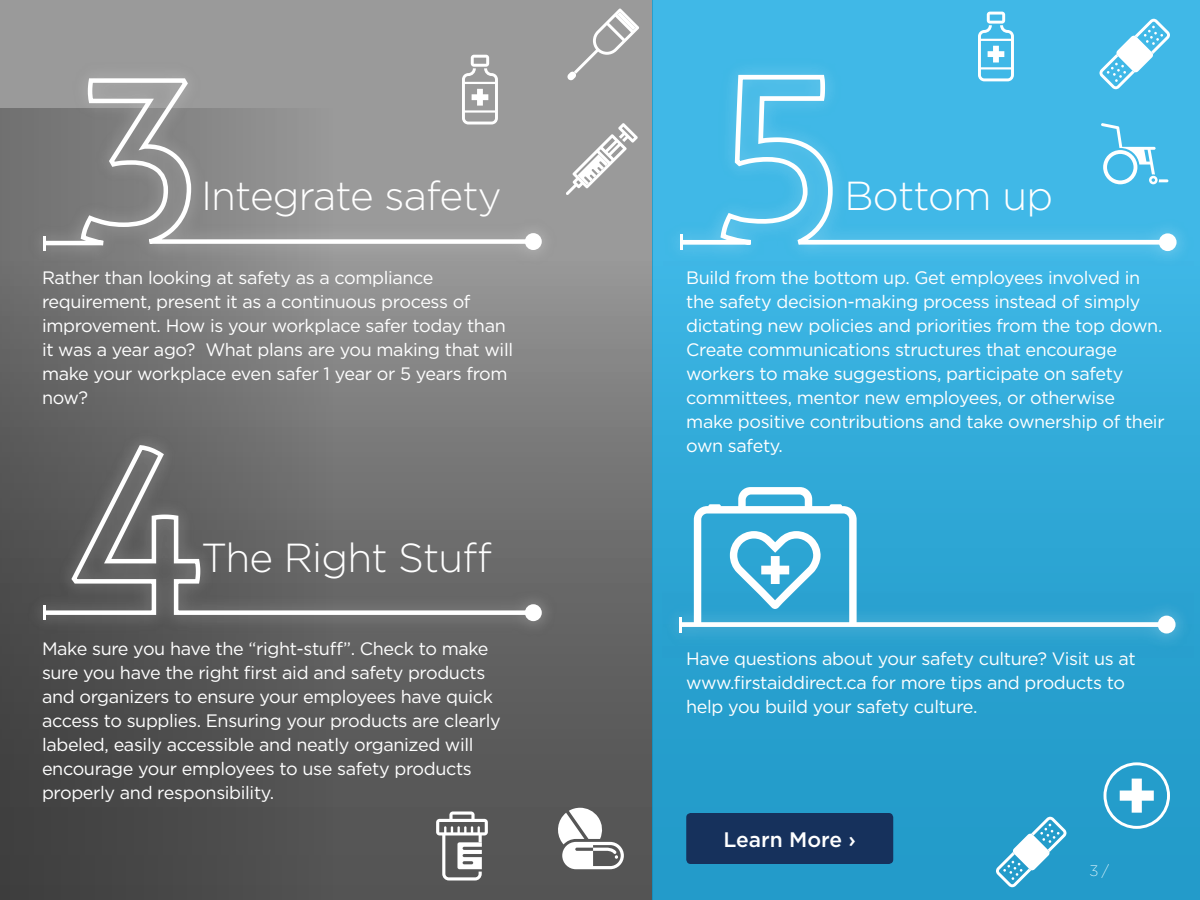
<style>
.page{position:relative;width:1200px;height:900px;background:#fff}
.page>*{position:absolute;margin:0;border:0;box-sizing:border-box;transform-origin:0 0}
.t1{font:300 40.5px "Gotham";letter-spacing:-.02em;color:#fff}
.t2{font:500 21px "Gotham";color:#fff}
.t3{font:18px/24px "Gotham";letter-spacing:-.02em;color:#fff}
.t4{font:200 15px "Gotham";color:#fff}
</style>
<div class="page">
<div style="left:0;top:0;width:652px;height:900px;background:linear-gradient(to bottom,#a7a7a7,#4d4d4d)"></div>
<svg style="left:0;top:108px;width:333px;height:792px;background:#5c5c5c"></svg>
<div style="left:652px;top:0;width:548px;height:900px;background:linear-gradient(to bottom,#45beed,#2098c7)"></div>
<img style="left:663px;top:51px;width:531px;height:215px">
<svg style="left:677px;top:73px;width:496px;height:174px;background:#4ebde8"></svg>
<svg style="left:680px;top:235px;width:2px;height:15px"></svg>
<div style="left:1159px;top:233px;width:18px;height:18px;background:#fff;border-radius:50%"></div>
<img style="left:27px;top:56px;width:531px;height:214px">
<svg style="left:40px;top:76px;width:498px;height:172px;background:#979797"></svg>
<svg style="left:43px;top:236px;width:2px;height:14px"></svg>
<div style="left:525px;top:233px;width:17px;height:17px;background:#fff;border-radius:50%"></div>
<img style="left:27px;top:423px;width:531px;height:214px">
<svg style="left:40px;top:443px;width:498px;height:174px;background:#717171"></svg>
<svg style="left:43px;top:605px;width:2px;height:15px"></svg>
<div style="left:525px;top:604px;width:17px;height:17px;background:#fff;border-radius:50%"></div>
<svg style="left:694px;top:487px;width:163px;height:105px"></svg>
<img style="left:662px;top:592px;width:531px;height:65px">
<div style="left:681px;top:622px;width:486px;height:5px;background:#fff"></div>
<svg style="left:680px;top:617px;width:2px;height:15px"></svg>
<div style="left:1158px;top:616px;width:18px;height:18px;background:#fff;border-radius:50%"></div>
<div style="left:686px;top:813px;width:207px;height:51px;background:#16315c;border-radius:4px"></div>
<svg style="left:462px;top:55px;width:36px;height:70px"></svg>
<svg style="left:567px;top:9px;width:72px;height:71px;background:#a8a8a8"></svg>
<svg style="left:1099px;top:19px;width:71px;height:70px"></svg>
<svg style="left:1101px;top:123px;width:67px;height:61px"></svg>
<svg style="left:566px;top:123px;width:72px;height:72px"></svg>
<svg style="left:978px;top:12px;width:36px;height:69px"></svg>
<svg style="left:1104px;top:762px;width:66px;height:67px"></svg>
<svg style="left:555px;top:808px;width:69px;height:61px"></svg>
<svg style="left:436px;top:811px;width:52px;height:70px"></svg>
<svg style="left:996px;top:817px;width:70px;height:70px"></svg>
<h1 class="t1" style="left:201px;top:170px;width:302px">Integrate safety</h1>
<p class="t3" style="left:42px;top:266px;width:473px">Rather than looking at safety as a compliance requirement, present it as a continuous process of improvement. How is your workplace safer today than it was a year ago? What plans are you making that will make your workplace even safer 1 year or 5 years from now?</p>
<h1 class="t1" style="left:201px;top:532px;width:292px">The Right Stuff</h1>
<p class="t3" style="left:42px;top:636px;width:460px">Make sure you have the “right-stuff”. Check to make sure you have the right first aid and safety products and organizers to ensure your employees have quick access to supplies. Ensuring your products are clearly labeled, easily accessible and neatly organized will encourage your employees to use safety products properly and responsibility.</p>
<h1 class="t1" style="left:844px;top:170px;width:210px">Bottom up</h1>
<p class="t3" style="left:686px;top:266px;width:480px">Build from the bottom up. Get employees involved in the safety decision-making process instead of simply dictating new policies and priorities from the top down.<br>Create communications structures that encourage workers to make suggestions, participate on safety committees, mentor new employees, or otherwise make positive contributions and take ownership of their own safety.</p>
<p class="t3" style="left:686px;top:646px;width:451px">Have questions about your safety culture? Visit us at www.firstaiddirect.ca for more tips and products to help you build your safety culture.</p>
<p class="t2" style="left:723px;top:826px;width:134px">Learn More ›</p>
<p class="t4" style="left:1090px;top:861px;width:21px">3 /</p>
</div>
